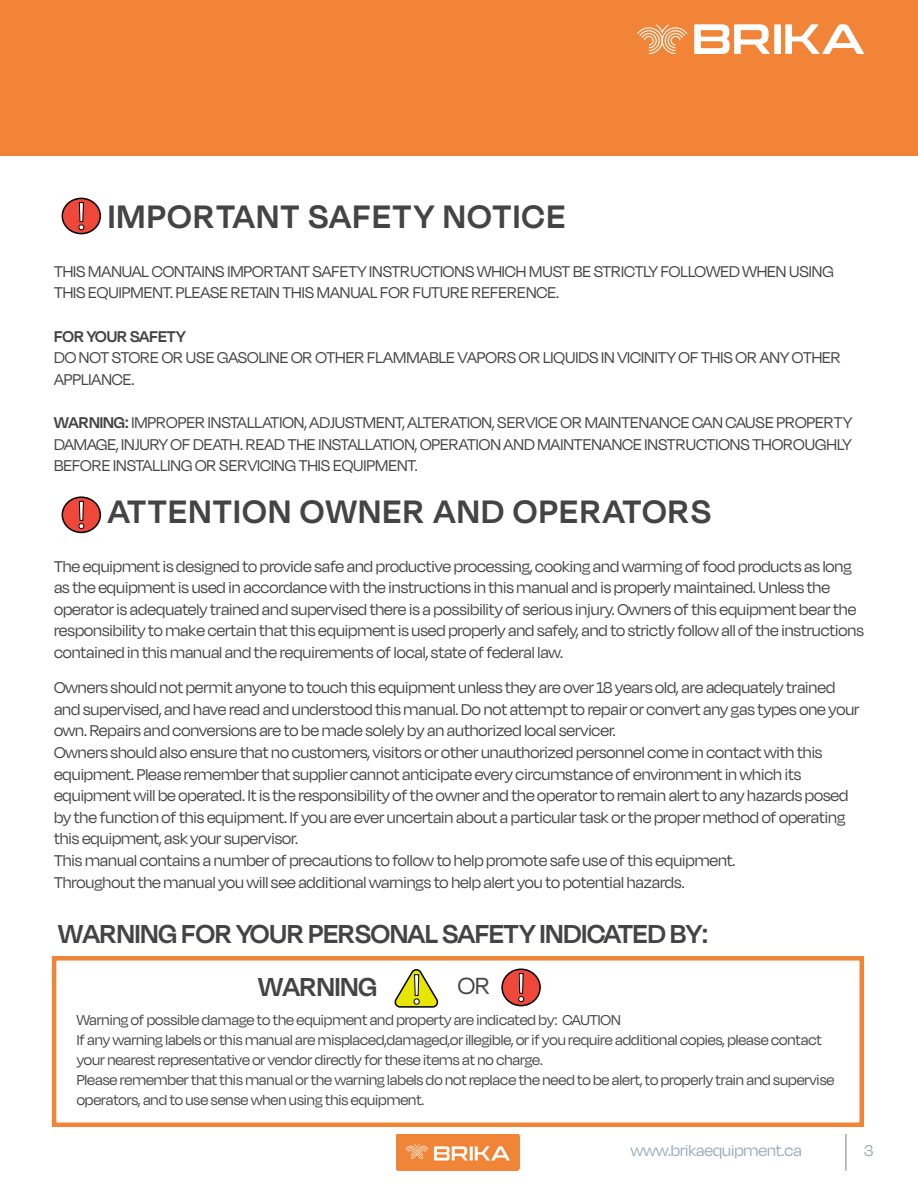
<style>
.page{position:relative;width:918px;height:1188px;background:#fff}
.page>*{position:absolute;margin:0;border:0;box-sizing:border-box;transform-origin:0 0}
.t1{font:39.6px "Myriad Pro";color:#fff;scale:1.08 1}
.t2{font:600 37.5px "Degular Display";letter-spacing:.05em;color:#444}
.WARNING{font:600 30px "Degular Display";color:#444}
.t3{font:27px "Degular Display";color:#444}
.t4{font:18px/21.6px "Degular Display";color:#444}
.t5{font:18px "Degular Display";color:#9babb8}
.t6{font:600 18px "Degular Display";color:#444}
.t7{font:16.5px/19.8px "Degular Display";color:#444}
.s1{font-weight:600}
.s2{font-family:"Myriad Pro";font-weight:400;font-size:43.05px;color:#fff}
.s3{font-family:"Myriad Pro";font-size:40.8px;color:#fff}
</style>
<div class="page">
<div style="left:52px;top:956px;width:812px;height:171px;border:4px solid #f08538"></div>
<div style="left:62px;top:198px;width:38px;height:36px;background:#f0473b;border-radius:50%"></div>
<div style="left:62px;top:198px;width:39px;height:36px;border:2px solid #000;border-radius:50%"></div>
<svg style="left:394px;top:969px;width:45px;height:39px"></svg>
<div style="left:0;top:0;width:918px;height:156px;background:#f18436"></div>
<div style="left:502px;top:969px;width:38px;height:37px;background:#f0473b;border-radius:50%"></div>
<div style="left:501px;top:969px;width:40px;height:37px;border:2px solid #000;border-radius:50%"></div>
<div style="left:62px;top:497px;width:38px;height:35px;background:#f0473b;border-radius:50%"></div>
<div style="left:62px;top:496px;width:39px;height:37px;border:2px solid #000;border-radius:50%"></div>
<img style="left:397px;top:1134px;width:123px;height:37px">
<hr style="left:845px;top:1134px;width:2px;height:37px;background:#9babb8">
<svg style="left:694px;top:24px;width:76px;height:30px"></svg>
<div style="left:774px;top:24px;width:7px;height:30px;background:#fff"></div>
<svg style="left:785px;top:24px;width:79px;height:30px"></svg>
<svg style="left:637px;top:24px;width:50px;height:30px"></svg>
<h1 class="t1" style="left:76px;top:192px;width:11px">!</h1>
<p class="t2" style="left:108px;top:195px;width:459px">IMPORTANT SAFETY NOTICE</p>
<p class="t4" style="left:54px;top:260px;width:781px">THIS MANUAL CONTAINS IMPORTANT SAFETY INSTRUCTIONS WHICH MUST BE STRICTLY FOLLOWED WHEN USING<br>THIS EQUIPMENT. PLEASE RETAIN THIS MANUAL FOR FUTURE REFERENCE.</p>
<p class="t6" style="left:54px;top:326px;width:133px">FOR YOUR SAFETY</p>
<p class="t4" style="left:54px;top:346px;width:788px">DO NOT STORE OR USE GASOLINE OR OTHER FLAMMABLE VAPORS OR LIQUIDS IN VICINITY OF THIS OR ANY OTHER<br>APPLIANCE.</p>
<p class="t4" style="left:54px;top:411px;width:800px;text-align:justify"><span class="s1">WARNING:</span> IMPROPER INSTALLATION, ADJUSTMENT, ALTERATION, SERVICE OR MAINTENANCE CAN CAUSE PROPERTY DAMAGE, INJURY OF DEATH. READ THE INSTALLATION, OPERATION AND MAINTENANCE INSTRUCTIONS THOROUGHLY BEFORE INSTALLING OR SERVICING THIS EQUIPMENT.</p>
<p class="t2" style="left:108px;top:490px;width:605px">ATTENTION OWNER AND OPERATORS</p>
<p class="t4" style="left:54px;top:555px;width:811px">The equipment is designed to provide safe and productive processing, cooking and warming of food products as long as the equipment is used in accordance with the instructions in this manual and is properly maintained. Unless the operator is adequately trained and supervised there is a possibility of serious injury. Owners of this equipment bear the responsibility to make certain that this equipment is used properly and safely, and to strictly follow all of the instructions contained in this manual and the requirements of local, state of federal law.</p>
<p class="t4" style="left:54px;top:676px;width:807px">Owners should not permit anyone to touch this equipment unless they are over 18 years old, are adequately trained and supervised, and have read and understood this manual. Do not attempt to repair or convert any gas types one your own. Repairs and conversions are to be made solely by an authorized local servicer.</p>
<p class="t4" style="left:54px;top:741px;width:796px">Owners should also ensure that no customers, visitors or other unauthorized personnel come in contact with this equipment. Please remember that supplier cannot anticipate every circumstance of environment in which its equipment will be operated. It is the responsibility of the owner and the operator to remain alert to any hazards posed by the function of this equipment. If you are ever uncertain about a particular task or the proper method of operating this equipment, ask your supervisor.</p>
<p class="t4" style="left:54px;top:849px;width:683px">This manual contains a number of precautions to follow to help promote safe use of this equipment.</p>
<p class="t4" style="left:54px;top:871px;width:632px">Throughout the manual you will see additional warnings to help alert you to potential hazards.</p>
<h1 class="t1" style="left:76px;top:490px;width:11px">!</h1>
<p class="WARNING" style="left:58px;top:916px;width:651px">WARNING FOR YOUR PERSONAL SAFETY INDICATED BY:</p>
<p class="WARNING" style="left:258px;top:969px;width:165px">WARNING <span class="s2">!</span></p>
<p class="t3" style="left:458px;top:970px;width:70px">OR <span class="s3">!</span></p>
<p class="t7" style="left:77px;top:1010px;width:546px">Warning of possible damage to the equipment and property are indicated by: CAUTION</p>
<p class="t7" style="left:77px;top:1030px;width:747px">If any warning labels or this manual are misplaced,damaged,or illegible, or if you require additional copies, please contact your nearest representative or vendor directly for these items at no charge.</p>
<p class="t7" style="left:77px;top:1069px;width:759px">Please remember that this manual or the warning labels do not replace the need to be alert, to properly train and supervise operators, and to use sense when using this equipment.</p>
<p class="t5" style="left:631px;top:1140px;width:172px">www.brikaequipment.ca</p>
<p class="t5" style="left:864px;top:1140px;width:11px">3</p>
</div>
